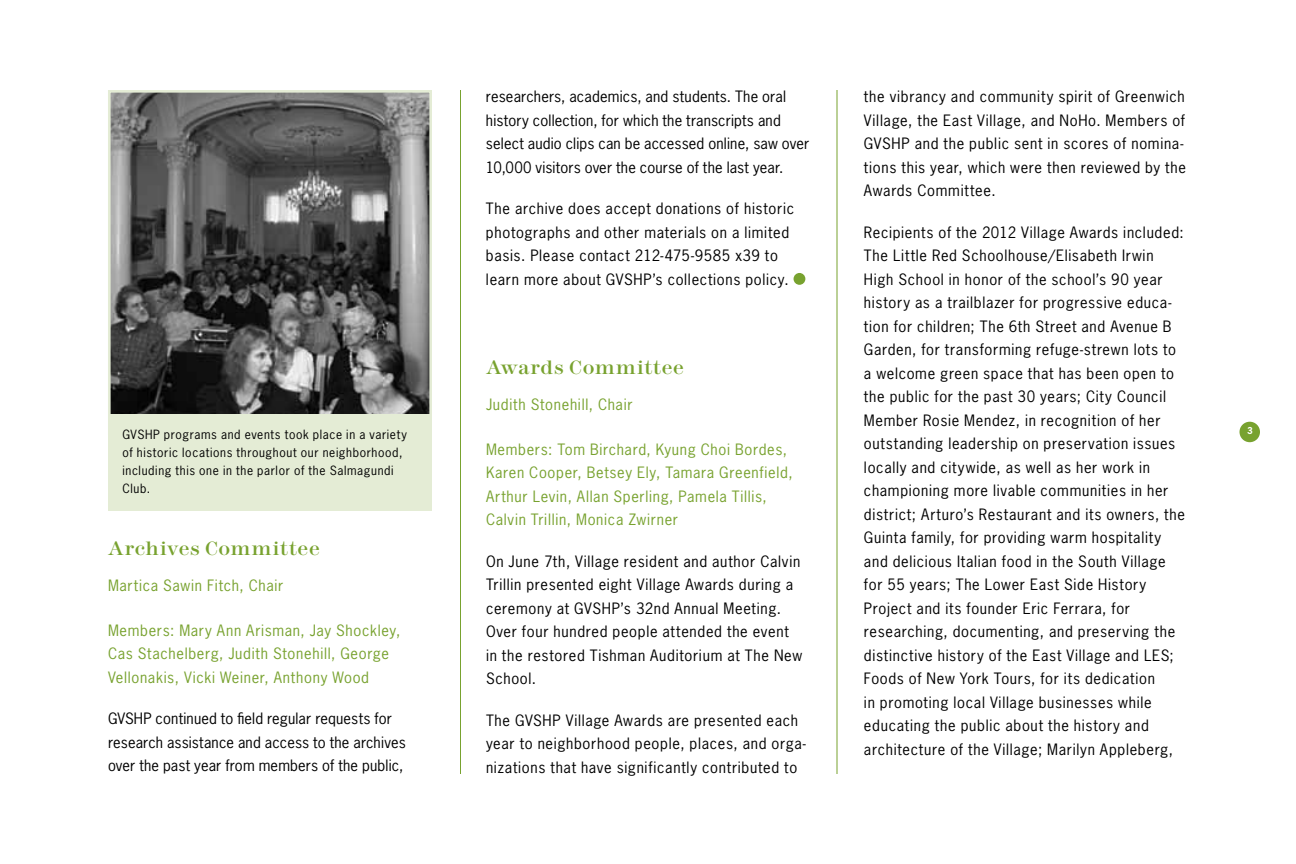
<style>
.page{position:relative;width:1296px;height:864px;background:#fff}
.page>*{position:absolute;margin:0;border:0;box-sizing:border-box;transform-origin:0 0}
.t1{font:20px "Modern Bld";letter-spacing:.035em;color:#78a22f}
.t2{font:14.8px/23.4px "News Gothic";letter-spacing:.045em;color:#000}
.t3{font:14.8px/23.4px "News Gothic";letter-spacing:.05em;color:#78a22f}
.t4{font:14.8px/23.4px "News Gothic";letter-spacing:.01em;color:#000}
.t5{font:12px/18px "News Gothic";letter-spacing:.055em;color:#000}
.t6{font:700 9px "News Gothic";color:#fff}
</style>
<div class="page">
<img style="left:112px;top:94px;width:316px;height:321px">
<div style="left:108px;top:90px;width:324px;height:346px;border:3px solid #e4ecd5"></div>
<div style="left:108px;top:415px;width:324px;height:96px;background:#e4ecd5"></div>
<div style="left:794px;top:273px;width:11px;height:12px;background:#78a22f;border-radius:50%"></div>
<div style="left:1240px;top:422px;width:20px;height:20px;background:#78a22f;border-radius:50%"></div>
<hr style="left:460px;top:90px;width:1px;height:684px;background:#78a22f">
<hr style="left:837px;top:90px;width:1px;height:684px;background:#78a22f">
<p class="t5" style="left:122px;top:425px;width:286px">GVSHP programs and events took place in a variety of historic locations throughout our neighborhood, including this one in the parlor of the Salmagundi Club.</p>
<h1 class="t1" style="left:108px;top:535px;width:213px">Archives Committee</h1>
<p class="t3" style="left:108px;top:573px;width:177px">Martica Sawin Fitch, Chair</p>
<p class="t3" style="left:108px;top:618px;width:294px">Members: Mary Ann Arisman, Jay Shockley,<br>Cas Stachelberg, Judith Stonehill, George<br>Vellonakis, Vicki Weiner, Anthony Wood</p>
<p class="t4" style="left:108px;top:707px;width:299px">GVSHP continued to field regular requests for research assistance and access to the archives over the past year from members of the public,</p>
<p class="t4" style="left:486px;top:85px;width:325px">researchers, academics, and students. The oral history collection, for which the transcripts and select audio clips can be accessed online, saw over 10,000 visitors over the course of the last year.</p>
<p class="t2" style="left:486px;top:197px;width:310px">The archive does accept donations of historic photographs and other materials on a limited basis. Please contact 212-475-9585 x39 to learn more about GVSHP’s collections policy.</p>
<h1 class="t1" style="left:486px;top:354px;width:199px">Awards Committee</h1>
<p class="t3" style="left:486px;top:392px;width:148px">Judith Stonehill, Chair</p>
<p class="t3" style="left:486px;top:437px;width:308px">Members: Tom Birchard, Kyung Choi Bordes, Karen Cooper, Betsey Ely, Tamara Greenfield, Arthur Levin, Allan Sperling, Pamela Tillis, Calvin Trillin, Monica Zwirner</p>
<p class="t2" style="left:486px;top:549px;width:318px">On June 7th, Village resident and author Calvin Trillin presented eight Village Awards during a ceremony at GVSHP’s 32nd Annual Meeting.<br>Over four hundred people attended the event in the restored Tishman Auditorium at The New School.</p>
<p class="t2" style="left:486px;top:708px;width:321px">The GVSHP Village Awards are presented each year to neighborhood people, places, and orga&shy;nizations that have significantly contributed to</p>
<p class="t2" style="left:864px;top:85px;width:324px">the vibrancy and community spirit of Greenwich Village, the East Village, and NoHo. Members of GVSHP and the public sent in scores of nomina&shy;tions this year, which were then reviewed by the Awards Committee.</p>
<p class="t2" style="left:864px;top:220px;width:323px">Recipients of the 2012 Village Awards included:<br>The Little Red Schoolhouse/Elisabeth Irwin High School in honor of the school’s 90 year history as a trailblazer for progressive educa&shy;tion for children; The 6th Street and Avenue B Garden, for transforming refuge-strewn lots to a welcome green space that has been open to the public for the past 30 years; City Council Member Rosie Mendez, in recognition of her outstanding leadership on preservation issues locally and citywide, as well as her work in championing more livable communities in her district; Arturo’s Restaurant and its owners, the Guinta family, for providing warm hospitality and delicious Italian food in the South Village for 55 years; The Lower East Side History Project and its founder Eric Ferrara, for researching, documenting, and preserving the distinctive history of the East Village and LES; Foods of New York Tours, for its dedication<br>in promoting local Village businesses while educating the public about the history and architecture of the Village; Marilyn Appleberg,</p>
<p class="t6" style="left:1247px;top:425px;width:7px">3</p>
</div>
